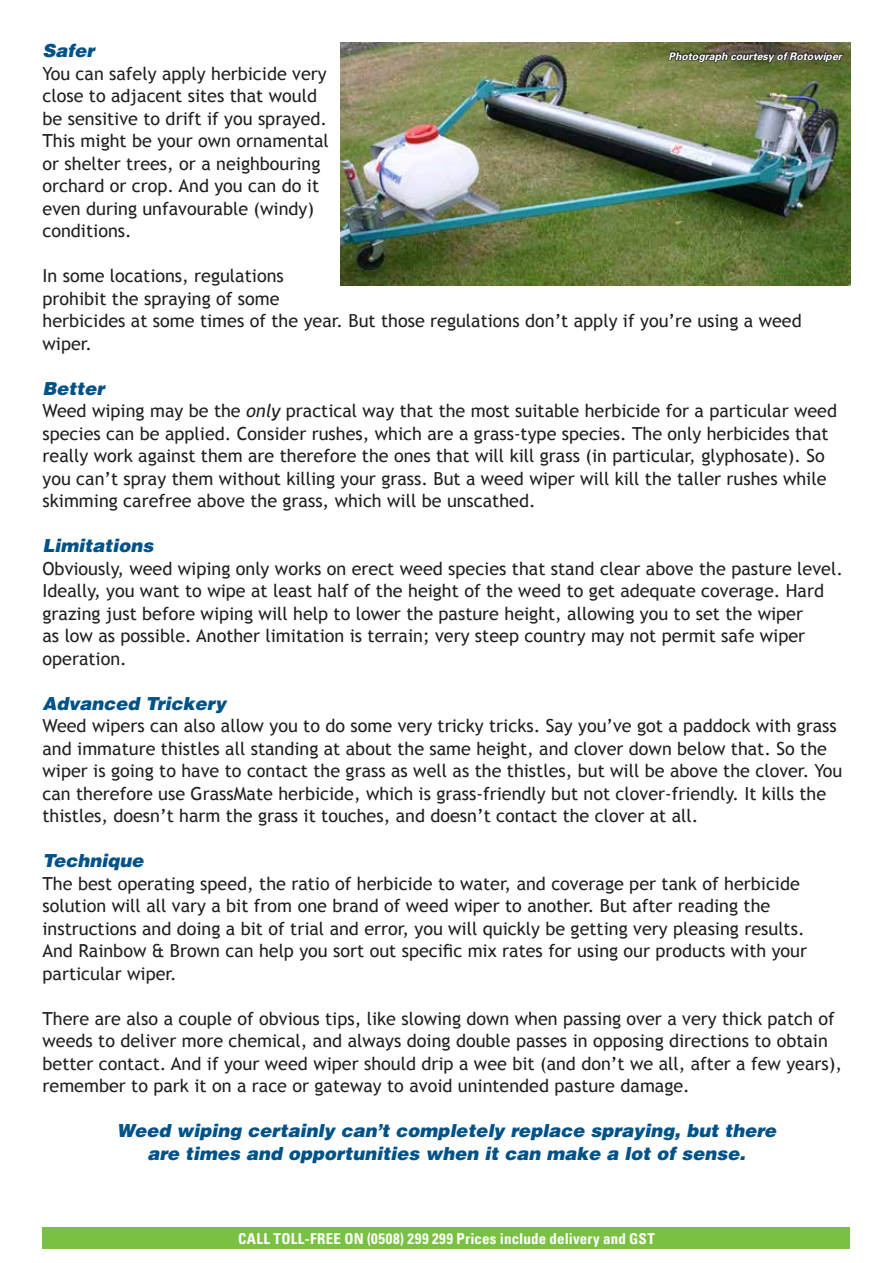
<style>
.page{position:relative;width:893px;height:1263px;background:#fff}
.page>*{position:absolute;margin:0;border:0;box-sizing:border-box;transform-origin:0 0}
.t1{font:18px/22.5px "Trebuchet MS";color:#231f20}
.t2{font:italic 900 18px/22.5px "Helvetica";color:#005288;text-align:center}
.t3{font:700 condensed 15px "Univers";letter-spacing:.015em;color:#fff}
.t4{font:italic 700 10.5px "Univers";color:#fff}
.s1{font-style:italic}
</style>
<div class="page">
<div style="left:43px;top:1227px;width:807px;height:22px;background:#7ac143"></div>
<img style="left:340px;top:43px;width:510px;height:243px">
<img style="left:667px;top:42px;width:178px;height:114px">
<p class="t2" style="left:43px;top:39px;width:54px">Safer</p>
<p class="t4" style="left:669px;top:49px;width:175px">Photograph courtesy of Rotowiper</p>
<p class="t1" style="left:43px;top:62px;width:288px">You can safely apply herbicide very close to adjacent sites that would be sensitive to drift if you sprayed.<br>This might be your own ornamental or shelter trees, or a neighbouring orchard or crop. And you can do it even during unfavourable (windy) conditions.</p>
<p class="t1" style="left:43px;top:265px;width:761px">In some locations, regulations<br>prohibit the spraying of some<br>herbicides at some times of the year. But those regulations don’t apply if you’re using a weed wiper.</p>
<p class="t2" style="left:43px;top:376px;width:63px">Better</p>
<p class="t1" style="left:43px;top:400px;width:796px">Weed wiping may be the <span class="s1">only</span> practical way that the most suitable herbicide for a particular weed species can be applied. Consider rushes, which are a grass-type species. The only herbicides that really work against them are therefore the ones that will kill grass (in particular, glyphosate). So you can’t spray them without killing your grass. But a weed wiper will kill the taller rushes while skimming carefree above the grass, which will be unscathed.</p>
<p class="t2" style="left:43px;top:534px;width:112px">Limitations</p>
<p class="t1" style="left:43px;top:557px;width:802px">Obviously, weed wiping only works on erect weed species that stand clear above the pasture level.<br>Ideally, you want to wipe at least half of the height of the weed to get adequate coverage. Hard grazing just before wiping will help to lower the pasture height, allowing you to set the wiper<br>as low as possible. Another limitation is terrain; very steep country may not permit safe wiper operation.</p>
<p class="t2" style="left:43px;top:691px;width:185px">Advanced Trickery</p>
<p class="t1" style="left:43px;top:715px;width:801px">Weed wipers can also allow you to do some very tricky tricks. Say you’ve got a paddock with grass and immature thistles all standing at about the same height, and clover down below that. So the wiper is going to have to contact the grass as well as the thistles, but will be above the clover. You can therefore use GrassMate herbicide, which is grass-friendly but not clover-friendly. It kills the thistles, doesn’t harm the grass it touches, and doesn’t contact the clover at all.</p>
<p class="t2" style="left:43px;top:849px;width:103px">Technique</p>
<p class="t1" style="left:43px;top:872px;width:766px">The best operating speed, the ratio of herbicide to water, and coverage per tank of herbicide solution will all vary a bit from one brand of weed wiper to another. But after reading the instructions and doing a bit of trial and error, you will quickly be getting very pleasing results.<br>And Rainbow &amp; Brown can help you sort out specific mix rates for using our products with your particular wiper.</p>
<p class="t1" style="left:43px;top:1007px;width:801px">There are also a couple of obvious tips, like slowing down when passing over a very thick patch of weeds to deliver more chemical, and always doing double passes in opposing directions to obtain better contact. And if your weed wiper should drip a wee bit (and don’t we all, after a few years), remember to park it on a race or gateway to avoid unintended pasture damage.</p>
<p class="t2" style="left:117px;top:1119px;width:661px">Weed wiping certainly can’t completely replace spraying, but there are times and opportunities when it can make a lot of sense.</p>
<p class="t3" style="left:238px;top:1229px;width:418px">CALL TOLL-FREE ON (0508) 299 299 Prices include delivery and GST</p>
</div>
